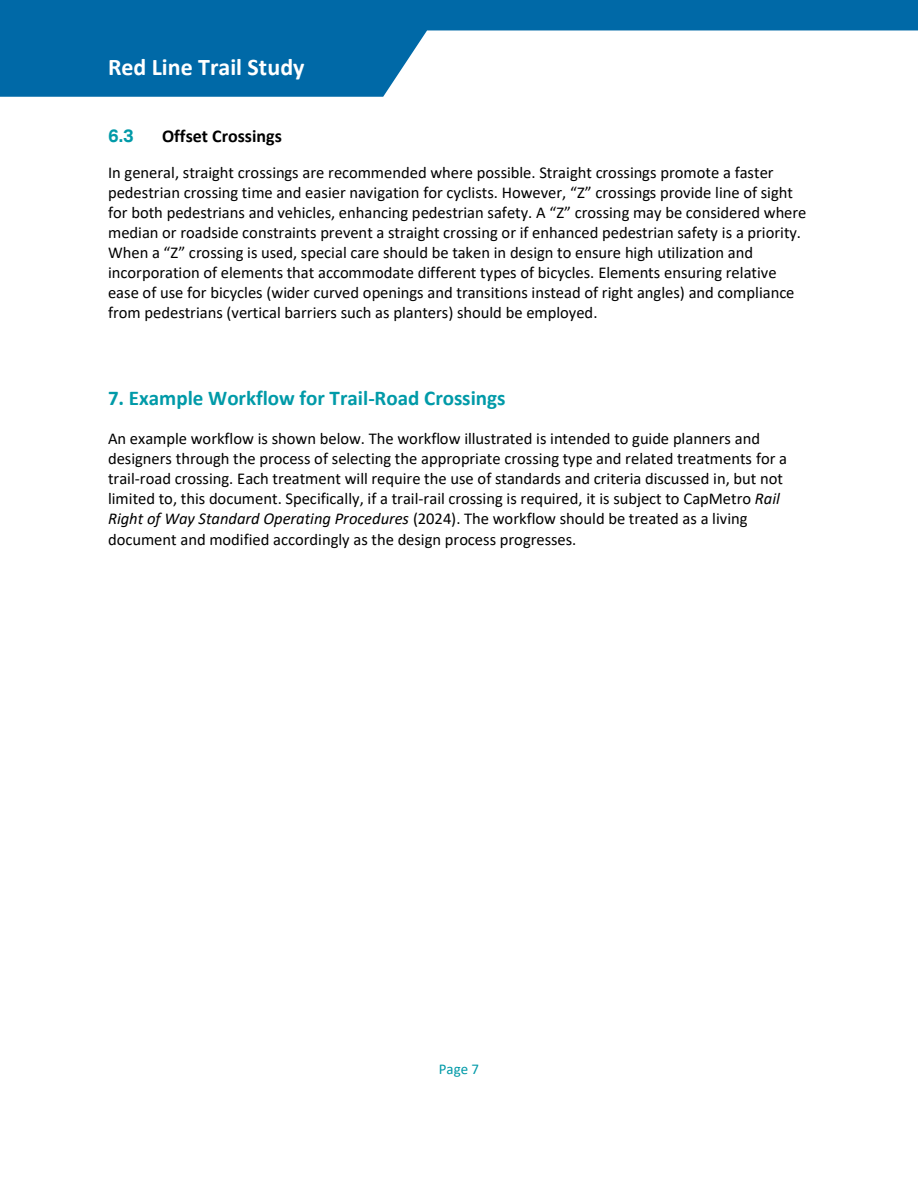
<style>
.page{position:relative;width:918px;height:1188px;background:#fff}
.page>*{position:absolute;margin:0;border:0;box-sizing:border-box;transform-origin:0 0}
.t1{font:700 24px "Calibri";color:#fff}
.t2{font:700 21px "Calibri";color:#009aa8}
.t3{font:700 18px "Calibri";color:#000}
.t4{font:700 18px "AECOM Sans";color:#009aa8}
.t5{font:16.5px/20.1px "Calibri";color:#000}
.t6{font:15px "Calibri";color:#009aa8}
.s1{font-style:italic}
</style>
<div class="page">
<svg style="left:0;top:0;width:918px;height:97px;fill:#0069a7"></svg>
<h1 class="t1" style="left:108px;top:57px;width:198px">Red Line Trail Study</h1>
<p class="t4" style="left:108px;top:123px;width:27px">6.3</p>
<p class="t3" style="left:162px;top:129px;width:121px">Offset Crossings</p>
<p class="t5" style="left:108px;top:162px;width:700px">In general, straight crossings are recommended where possible. Straight crossings promote a faster pedestrian crossing time and easier navigation for cyclists. However, “Z” crossings provide line of sight for both pedestrians and vehicles, enhancing pedestrian safety. A “Z” crossing may be considered where median or roadside constraints prevent a straight crossing or if enhanced pedestrian safety is a priority.<br>When a “Z” crossing is used, special care should be taken in design to ensure high utilization and incorporation of elements that accommodate different types of bicycles. Elements ensuring relative ease of use for bicycles (wider curved openings and transitions instead of right angles) and compliance from pedestrians (vertical barriers such as planters) should be employed.</p>
<p class="t2" style="left:108px;top:389px;width:399px">7. Example Workflow for Trail-Road Crossings</p>
<p class="t5" style="left:108px;top:428px;width:681px">An example workflow is shown below. The workflow illustrated is intended to guide planners and designers through the process of selecting the appropriate crossing type and related treatments for a trail-road crossing. Each treatment will require the use of standards and criteria discussed in, but not limited to, this document. Specifically, if a trail-rail crossing is required, it is subject to CapMetro <span class="s1">Rail Right of Way Standard Operating Procedures</span> (2024). The workflow should be treated as a living document and modified accordingly as the design process progresses.</p>
<p class="t6" style="left:439px;top:1059px;width:42px">Page 7</p>
</div>
